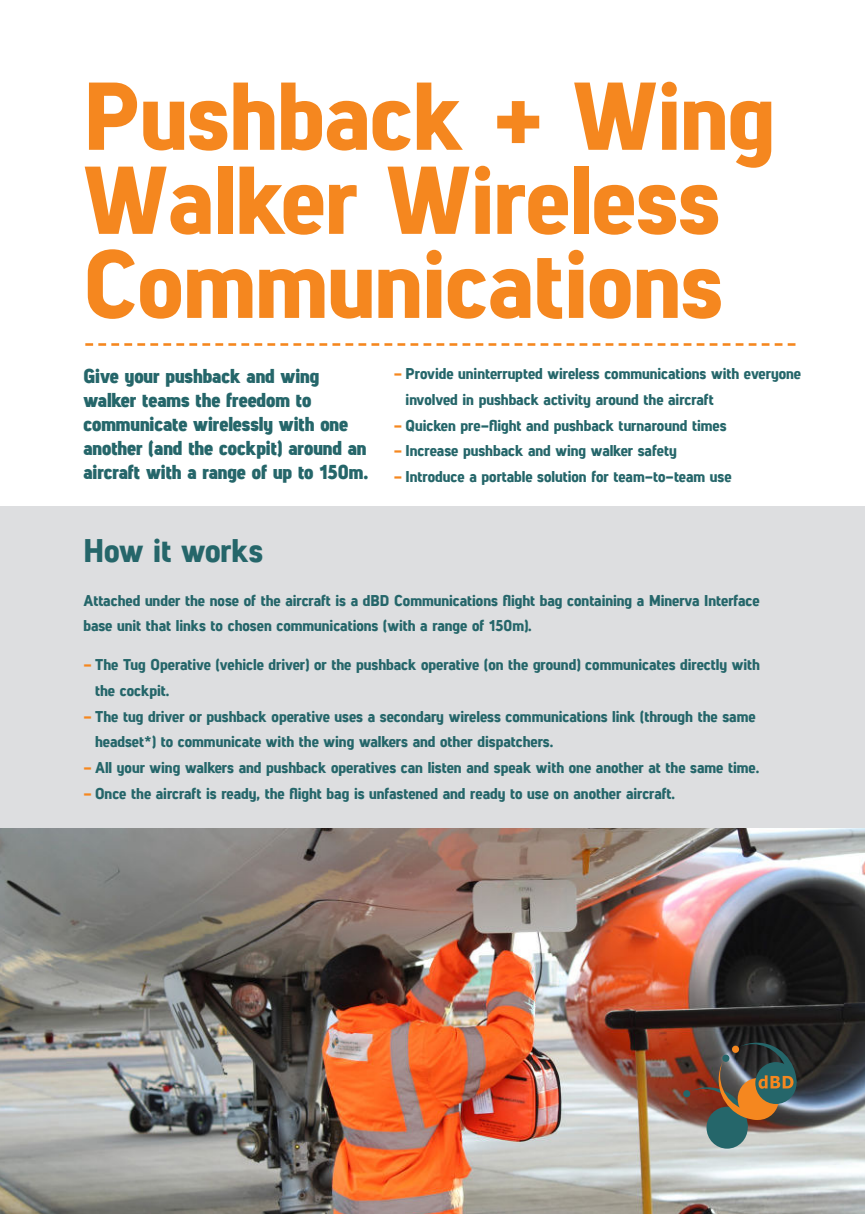
<style>
.page{position:relative;width:865px;height:1214px;background:#fff}
.page>*{position:absolute;margin:0;border:0;box-sizing:border-box;transform-origin:0 0}
.t1{font:800 96px/84px "Lintel";color:#f5871f}
.t2{font:800 32.6px "Lintel";color:#25666a}
.t3{font:20px/24px "Lintel Regular 3";color:#25666a}
.t4{font:800 15.6px/25.8px "Lintel";color:#25666a}
.s1{color:#f5871f}
</style>
<div class="page">
<div style="left:0;top:506px;width:865px;height:707px;background:#dddee0"></div>
<img style="left:0;top:828px;width:865px;height:385px">
<svg style="left:85px;top:343px;width:710px;height:3px"></svg>
<svg style="left:683px;top:1089px;width:7px;height:8px"></svg>
<div style="left:706px;top:1106px;width:41px;height:42px;background:#25666a;border-radius:50%"></div>
<img style="left:690px;top:1042px;width:106px;height:85px">
<h1 class="t1" style="left:83px;top:81px;width:693px">Pushback + Wing<br>Walker Wireless<br>Communications</h1>
<p class="t3" style="left:83px;top:366px;width:286px">Give your pushback and wing walker teams the freedom to communicate wirelessly with one another (and the cockpit) around an aircraft with a range of up to 150m.</p>
<p class="t4" style="left:405px;top:362px;width:397px;text-indent:-12px"><span class="s1">-</span> Provide uninterrupted wireless communications with everyone involved in pushback activity around the aircraft</p>
<p class="t4" style="left:394px;top:411px;width:334px"><span class="s1">-</span> Quicken pre-flight and pushback turnaround times</p>
<p class="t4" style="left:394px;top:439px;width:284px"><span class="s1">-</span> Increase pushback and wing walker safety</p>
<p class="t4" style="left:394px;top:465px;width:339px"><span class="s1">-</span> Introduce a portable solution for team-to-team use</p>
<h2 class="t2" style="left:83px;top:538px;width:181px">How it works</h2>
<p class="t4" style="left:83px;top:586px;width:677px">Attached under the nose of the aircraft is a dBD Communications flight bag containing a Minerva Interface base unit that links to chosen communications (with a range of 150m).</p>
<p class="t4" style="left:95px;top:653px;width:666px;text-indent:-12px"><span class="s1">-</span> The Tug Operative (vehicle driver) or the pushback operative (on the ground) communicates directly with the cockpit.</p>
<p class="t4" style="left:95px;top:704px;width:662px;text-indent:-12px"><span class="s1">-</span> The tug driver or pushback operative uses a secondary wireless communications link (through the same headset*) to communicate with the wing walkers and other dispatchers.</p>
<p class="t4" style="left:83px;top:756px;width:677px"><span class="s1">-</span> All your wing walkers and pushback operatives can listen and speak with one another at the same time.</p>
<p class="t4" style="left:83px;top:779px;width:593px"><span class="s1">-</span> Once the aircraft is ready, the flight bag is unfastened and ready to use on another aircraft.</p>
</div>
